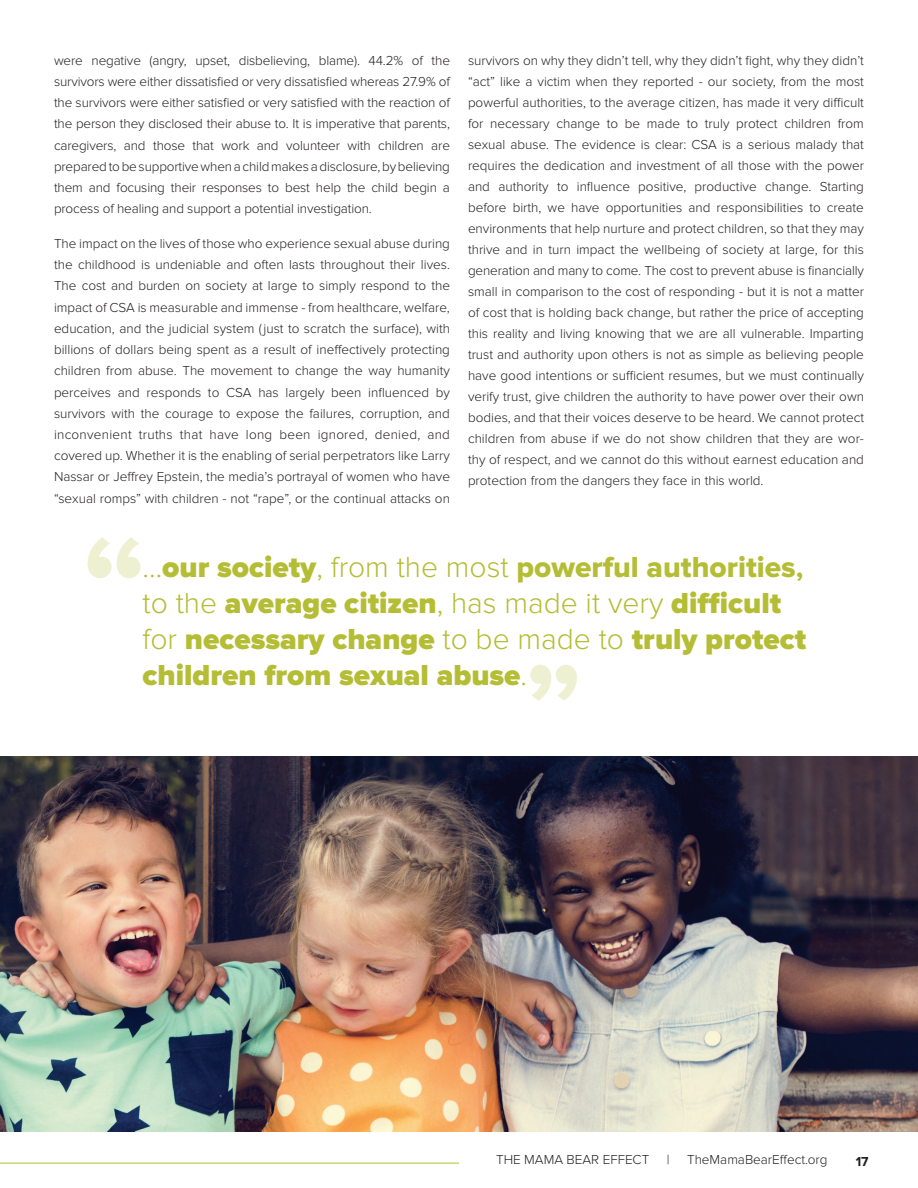
<style>
.page{position:relative;width:918px;height:1188px;background:#fff}
.page>*{position:absolute;margin:0;border:0;box-sizing:border-box;transform-origin:0 0}
.t1{font:900 30px/36px "Proxima Nova";color:#b4bd34}
.t2{font:300 13.5px/21px "Proxima Nova";color:#231f20;text-align:justify}
.t3{font:700 13.5px "Proxima Nova";color:#231f20}
.s1{font-weight:300}
.s2{font-family:"Proxima Nova Extrabld";font-weight:400}
.s3{font-weight:700}
</style>
<div class="page">
<hr style="left:0;top:1163px;width:459px;height:1px;background:#b4bd34">
<img style="left:0;top:756px;width:918px;height:376px">
<svg style="left:88px;top:537px;width:52px;height:41px"></svg>
<svg style="left:530px;top:665px;width:47px;height:36px"></svg>
<p class="t2" style="left:54px;top:50px;width:398px">were negative (angry, upset, disbelieving, blame). 44.2% of the survivors were either dissatisfied or very dissatisfied whereas 27.9% of the survivors were either satisfied or very satisfied with the reaction of the person they disclosed their abuse to. It is imperative that parents, caregivers, and those that work and volunteer with children are prepared to be supportive when a child makes a disclosure, by believing them and focusing their responses to best help the child begin a process of healing and support a potential investigation.</p>
<p class="t2" style="left:54px;top:233px;width:398px">The impact on the lives of those who experience sexual abuse during the childhood is undeniable and often lasts throughout their lives.<br>The cost and burden on society at large to simply respond to the impact of CSA is measurable and immense - from healthcare, welfare, education, and the judicial system (just to scratch the surface), with billions of dollars being spent as a result of ineffectively protecting children from abuse. The movement to change the way humanity perceives and responds to CSA has largely been influenced by survivors with the courage to expose the failures, corruption, and inconvenient truths that have long been ignored, denied, and covered up. Whether it is the enabling of serial perpetrators like Larry Nassar or Jeffrey Epstein, the media’s portrayal of women who have “sexual romps” with children - not “rape”, or the continual attacks on</p>
<p class="t2" style="left:468px;top:50px;width:398px">survivors on why they didn’t tell, why they didn’t fight, why they didn’t “act” like a victim when they reported - our society, from the most powerful authorities, to the average citizen, has made it very difficult for necessary change to be made to truly protect children from sexual abuse. The evidence is clear: CSA is a serious malady that requires the dedication and investment of all those with the power and authority to influence positive, productive change. Starting before birth, we have opportunities and responsibilities to create environments that help nurture and protect children, so that they may thrive and in turn impact the wellbeing of society at large, for this generation and many to come. The cost to prevent abuse is financially small in comparison to the cost of responding - but it is not a matter of cost that is holding back change, but rather the price of accepting this reality and living knowing that we are all vulnerable. Imparting trust and authority upon others is not as simple as believing people have good intentions or sufficient resumes, but we must continually verify trust, give children the authority to have power over their own bodies, and that their voices deserve to be heard. We cannot protect children from abuse if we do not show children that they are wor&shy;thy of respect, and we cannot do this without earnest education and protection from the dangers they face in this world.</p>
<p class="t1" style="left:143px;top:550px;width:665px"><span class="s1">...</span>our society<span class="s1">, from the most</span> <span class="s2">powerful authorities</span><span class="s3">, </span><span class="s1">to the</span> average citizen<span class="s1">, has made it very</span> difficult <span class="s1">for</span> necessary change <span class="s1">to be made to</span> truly protect children from sexual abuse<span class="s1">.</span></p>
<p class="t2" style="left:496px;top:1149px;width:155px">THE MAMA BEAR EFFECT</p>
<p class="t2" style="left:667px;top:1149px;width:4px">|</p>
<p class="t2" style="left:687px;top:1149px;width:142px">TheMamaBearEffect.org</p>
<p class="t3" style="left:856px;top:1154px;width:14px">17</p>
</div>
